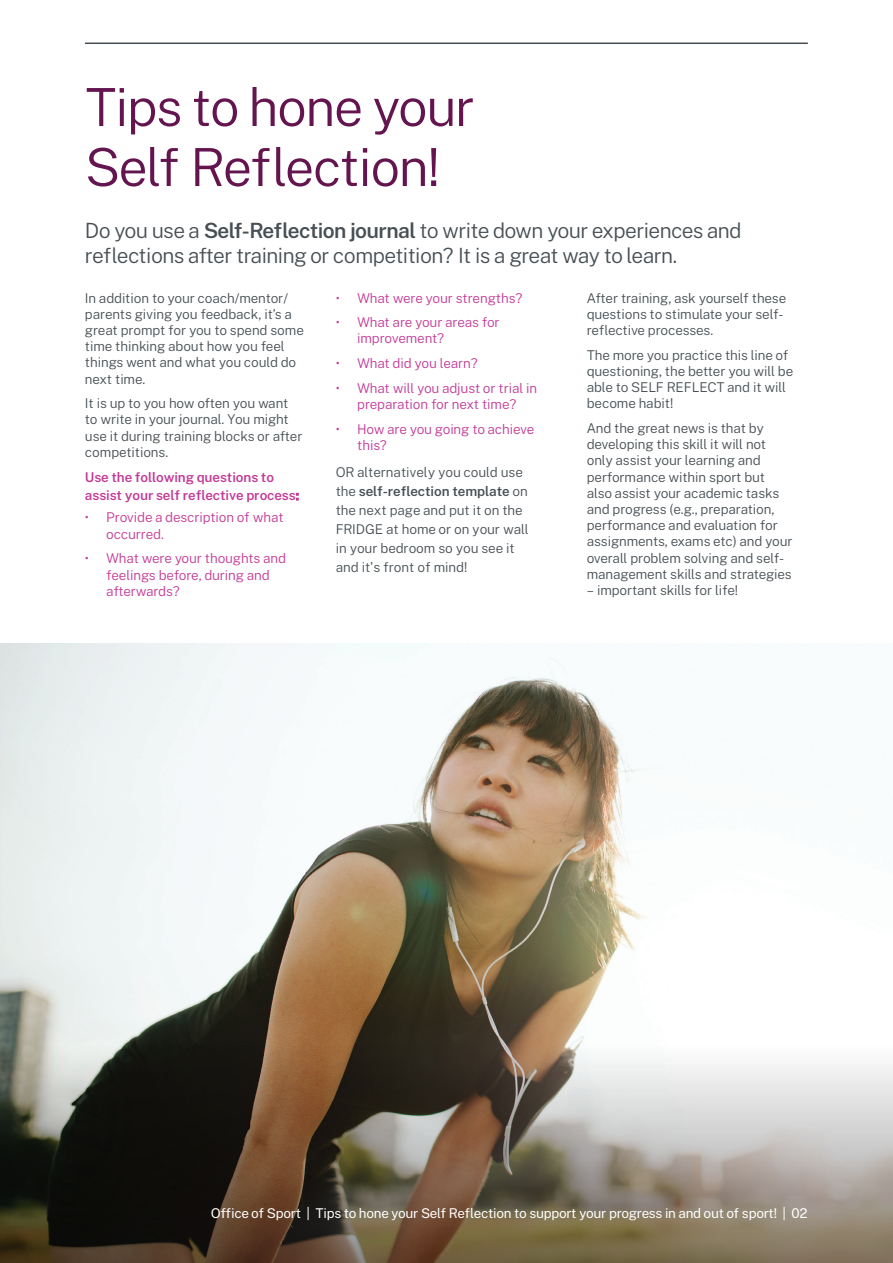
<style>
.page{position:relative;width:893px;height:1263px;background:#fff}
.page>*{position:absolute;margin:0;border:0;box-sizing:border-box;transform-origin:0 0}
.t1{font:300 52.5px/60px "Public Sans";letter-spacing:-.035em;color:#64144e}
.t2{font:300 21px/25.2px "Public Sans";letter-spacing:-.03em;color:#474f54}
.t3{font:300 13.5px/16.2px "Public Sans";letter-spacing:-.01em;color:#474f54}
.t4{font:300 13.5px/16.2px "Public Sans";letter-spacing:-.015em;color:#c33a96}
.t5{font:13.5px "Public Sans";letter-spacing:-.02em;color:#fff}
.t6{font:600 13.5px/18.6px "Public Sans";letter-spacing:-.01em;color:#c33a96}
.s1{font-weight:600}
</style>
<div class="page">
<img style="left:0;top:643px;width:663px;height:360px">
<svg style="left:1px;top:1003px;width:892px;height:260px;background:#7d7467"></svg>
<img style="left:0;top:697px;width:1px;height:566px">
<hr style="left:85px;top:43px;width:723px;height:1px;background:#474f54">
<h1 class="t1" style="left:85px;top:75px;width:392px">Tips to hone your<br>Self Reflection!</h1>
<h2 class="t2" style="left:85px;top:216px;width:658px">Do you use a <span class="s1">Self-Reflection journal</span> to write down your experiences and reflections after training or competition? It is a great way to learn.</h2>
<p class="t3" style="left:85px;top:289px;width:220px">In addition to your coach/mentor/ parents giving you feedback, it’s a great prompt for you to spend some time thinking about how you feel things went and what you could do next time.</p>
<p class="t3" style="left:85px;top:395px;width:219px">It is up to you how often you want to write in your journal. You might use it during training blocks or after competitions.</p>
<p class="t6" style="left:85px;top:467px;width:216px">Use the following questions to assist your self reflective process:</p>
<p class="t4" style="left:106px;top:509px;width:179px;text-indent:-21px">• Provide a description of what occurred.</p>
<p class="t4" style="left:106px;top:550px;width:181px;text-indent:-21px">• What were your thoughts and feelings before, during and afterwards?</p>
<p class="t4" style="left:336px;top:289px;width:188px">• What were your strengths?</p>
<p class="t4" style="left:357px;top:314px;width:144px;text-indent:-21px">• What are your areas for improvement?</p>
<p class="t4" style="left:336px;top:355px;width:144px">• What did you learn?</p>
<p class="t4" style="left:336px;top:379px;width:203px;text-align:center">• What will you adjust or trial in preparation for next time?</p>
<p class="t4" style="left:357px;top:420px;width:179px;text-indent:-21px">• How are you going to achieve this?</p>
<p class="t3" style="left:336px;top:462px;width:195px;line-height:18.9px">OR alternatively you could use the <span class="s1">self-reflection template</span> on the next page and put it on the<br>FRIDGE at home or on your wall in your bedroom so you see it and it's front of mind!</p>
<p class="t3" style="left:587px;top:289px;width:201px">After training, ask yourself these questions to stimulate your self&shy;reflective processes.</p>
<p class="t3" style="left:587px;top:346px;width:208px">The more you practice this line of questioning, the better you will be able to SELF REFLECT and it will become habit!</p>
<p class="t3" style="left:587px;top:419px;width:207px">And the great news is that by developing this skill it will not only assist your learning and performance within sport but also assist your academic tasks and progress (e.g., preparation, performance and evaluation for assignments, exams etc) and your overall problem solving and self&shy;management skills and strategies</p>
<p class="t3" style="left:587px;top:581px;width:153px">– important skills for life!</p>
<p class="t5" style="left:211px;top:1203px;width:598px">Office of Sport | Tips to hone your Self Reflection to support your progress in and out of sport! | 02</p>
</div>
